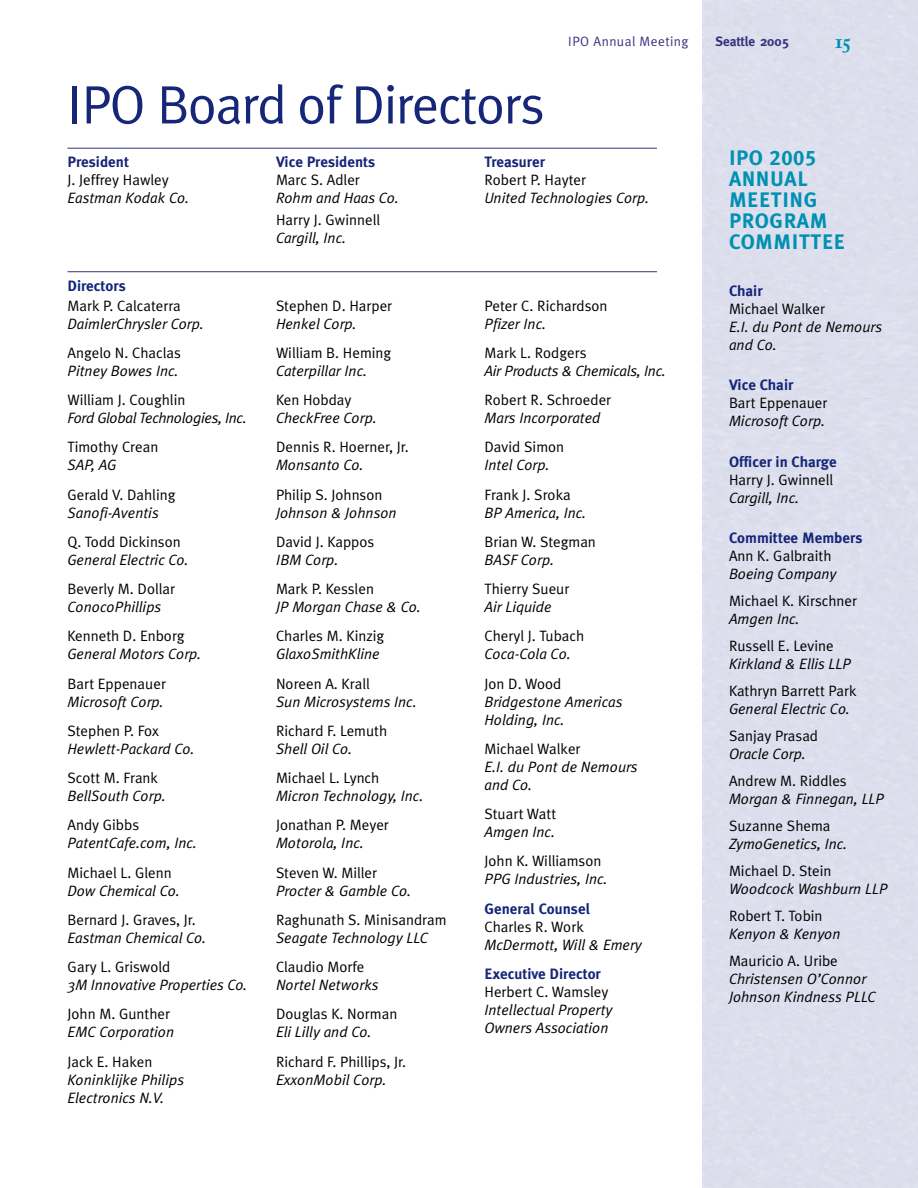
<style>
.page{position:relative;width:918px;height:1188px;background:#fff}
.page>*{position:absolute;margin:0;border:0;box-sizing:border-box;transform-origin:0 0}
.t1{font:54px "Meta Plus Normal";letter-spacing:-.025em;color:#162678}
.t2{font:21px/21px "Meta Plus Bold Caps";letter-spacing:.025em;color:#0090b2}
.t3{font:italic 15px/18px "Meta Plus Normal";color:#000}
.t4{font:15px "Meta Plus Normal";color:#000}
.t5{font:700 15px "Meta Plus";color:#162678}
.t6{font:italic 15px "Meta Plus Normal";letter-spacing:-.02em;color:#000}
.t7{font:13.5px "Meta Plus Normal";letter-spacing:.03em;color:#39357d}
.t8{font:700 13.5px "Meta";color:#39357d}
</style>
<div class="page">
<hr style="left:68px;top:271px;width:589px;height:1px;background:#39357d">
<hr style="left:68px;top:148px;width:589px;height:1px;background:#39357d">
<svg style="left:836px;top:38px;width:14px;height:14px"></svg>
<h1 class="t1" style="left:68px;top:84px;width:479px">IPO Board of Directors</h1>
<p class="t7" style="left:568px;top:36px;width:122px">IPO Annual Meeting</p>
<p class="t8" style="left:716px;top:36px;width:75px">Seattle 2005</p>
<p class="t5" style="left:68px;top:155px;width:63px">President</p>
<p class="t4" style="left:68px;top:174px;width:103px">J. Jeffrey Hawley</p>
<p class="t3" style="left:68px;top:190px;width:123px">Eastman Kodak Co.</p>
<p class="t5" style="left:68px;top:280px;width:60px">Directors</p>
<p class="t4" style="left:68px;top:300px;width:115px">Mark P. Calcaterra</p>
<p class="t3" style="left:68px;top:316px;width:138px">DaimlerChrysler Corp.</p>
<p class="t4" style="left:68px;top:347px;width:115px">Angelo N. Chaclas</p>
<p class="t3" style="left:68px;top:363px;width:113px">Pitney Bowes Inc.</p>
<p class="t4" style="left:68px;top:394px;width:119px">William J. Coughlin</p>
<p class="t6" style="left:68px;top:412px;width:181px">Ford Global Technologies, Inc.</p>
<p class="t4" style="left:68px;top:441px;width:92px">Timothy Crean</p>
<p class="t3" style="left:68px;top:457px;width:50px">SAP, AG</p>
<p class="t4" style="left:68px;top:489px;width:110px">Gerald V. Dahling</p>
<p class="t3" style="left:68px;top:505px;width:93px">Sanofi-Aventis</p>
<p class="t4" style="left:68px;top:536px;width:115px">Q. Todd Dickinson</p>
<p class="t3" style="left:68px;top:552px;width:123px">General Electric Co.</p>
<p class="t4" style="left:68px;top:583px;width:109px">Beverly M. Dollar</p>
<p class="t3" style="left:68px;top:599px;width:95px">ConocoPhillips</p>
<p class="t4" style="left:68px;top:630px;width:119px">Kenneth D. Enborg</p>
<p class="t3" style="left:68px;top:646px;width:135px">General Motors Corp.</p>
<p class="t4" style="left:68px;top:678px;width:100px">Bart Eppenauer</p>
<p class="t3" style="left:68px;top:694px;width:98px">Microsoft Corp.</p>
<p class="t4" style="left:68px;top:725px;width:93px">Stephen P. Fox</p>
<p class="t3" style="left:68px;top:741px;width:129px">Hewlett-Packard Co.</p>
<p class="t4" style="left:68px;top:772px;width:92px">Scott M. Frank</p>
<p class="t3" style="left:68px;top:788px;width:100px">BellSouth Corp.</p>
<p class="t4" style="left:68px;top:819px;width:73px">Andy Gibbs</p>
<p class="t3" style="left:68px;top:835px;width:131px">PatentCafe.com, Inc.</p>
<p class="t4" style="left:68px;top:867px;width:106px">Michael L. Glenn</p>
<p class="t3" style="left:68px;top:883px;width:114px">Dow Chemical Co.</p>
<p class="t4" style="left:68px;top:914px;width:130px">Bernard J. Graves, Jr.</p>
<p class="t3" style="left:68px;top:930px;width:140px">Eastman Chemical Co.</p>
<p class="t4" style="left:68px;top:961px;width:104px">Gary L. Griswold</p>
<p class="t3" style="left:68px;top:977px;width:181px">3M Innovative Properties Co.</p>
<p class="t4" style="left:68px;top:1008px;width:104px">John M. Gunther</p>
<p class="t3" style="left:68px;top:1024px;width:108px">EMC Corporation</p>
<p class="t4" style="left:68px;top:1056px;width:86px">Jack E. Haken</p>
<p class="t3" style="left:68px;top:1072px;width:118px">Koninklijke Philips<br>Electronics N.V.</p>
<p class="t5" style="left:276px;top:155px;width:101px">Vice Presidents</p>
<p class="t4" style="left:276px;top:174px;width:85px">Marc S. Adler</p>
<p class="t3" style="left:276px;top:190px;width:124px">Rohm and Haas Co.</p>
<p class="t4" style="left:276px;top:214px;width:106px">Harry J. Gwinnell</p>
<p class="t3" style="left:276px;top:230px;width:72px">Cargill, Inc.</p>
<p class="t4" style="left:276px;top:300px;width:118px">Stephen D. Harper</p>
<p class="t3" style="left:276px;top:316px;width:82px">Henkel Corp.</p>
<p class="t4" style="left:276px;top:347px;width:117px">William B. Heming</p>
<p class="t3" style="left:276px;top:363px;width:93px">Caterpillar Inc.</p>
<p class="t4" style="left:276px;top:394px;width:77px">Ken Hobday</p>
<p class="t3" style="left:276px;top:410px;width:102px">CheckFree Corp.</p>
<p class="t4" style="left:276px;top:441px;width:134px">Dennis R. Hoerner, Jr.</p>
<p class="t3" style="left:276px;top:457px;width:89px">Monsanto Co.</p>
<p class="t4" style="left:276px;top:489px;width:108px">Philip S. Johnson</p>
<p class="t3" style="left:276px;top:505px;width:122px">Johnson &amp; Johnson</p>
<p class="t4" style="left:276px;top:536px;width:100px">David J. Kappos</p>
<p class="t3" style="left:276px;top:552px;width:64px">IBM Corp.</p>
<p class="t4" style="left:276px;top:583px;width:99px">Mark P. Kesslen</p>
<p class="t3" style="left:276px;top:599px;width:146px">JP Morgan Chase &amp; Co.</p>
<p class="t4" style="left:276px;top:630px;width:110px">Charles M. Kinzig</p>
<p class="t3" style="left:276px;top:646px;width:105px">GlaxoSmithKline</p>
<p class="t4" style="left:276px;top:678px;width:95px">Noreen A. Krall</p>
<p class="t3" style="left:276px;top:694px;width:142px">Sun Microsystems Inc.</p>
<p class="t4" style="left:276px;top:725px;width:113px">Richard F. Lemuth</p>
<p class="t3" style="left:276px;top:741px;width:78px">Shell Oil Co.</p>
<p class="t4" style="left:276px;top:772px;width:105px">Michael L. Lynch</p>
<p class="t3" style="left:276px;top:788px;width:149px">Micron Technology, Inc.</p>
<p class="t4" style="left:276px;top:819px;width:114px">Jonathan P. Meyer</p>
<p class="t3" style="left:276px;top:835px;width:89px">Motorola, Inc.</p>
<p class="t4" style="left:276px;top:867px;width:103px">Steven W. Miller</p>
<p class="t3" style="left:276px;top:883px;width:137px">Procter &amp; Gamble Co.</p>
<p class="t4" style="left:276px;top:914px;width:172px">Raghunath S. Minisandram</p>
<p class="t3" style="left:276px;top:930px;width:154px">Seagate Technology LLC</p>
<p class="t4" style="left:276px;top:961px;width:90px">Claudio Morfe</p>
<p class="t3" style="left:276px;top:977px;width:104px">Nortel Networks</p>
<p class="t4" style="left:276px;top:1008px;width:123px">Douglas K. Norman</p>
<p class="t3" style="left:276px;top:1024px;width:97px">Eli Lilly and Co.</p>
<p class="t4" style="left:276px;top:1056px;width:132px">Richard F. Phillips, Jr.</p>
<p class="t3" style="left:276px;top:1072px;width:112px">ExxonMobil Corp.</p>
<p class="t5" style="left:484px;top:155px;width:62px">Treasurer</p>
<p class="t4" style="left:484px;top:174px;width:103px">Robert P. Hayter</p>
<p class="t3" style="left:484px;top:190px;width:166px">United Technologies Corp.</p>
<p class="t4" style="left:484px;top:300px;width:125px">Peter C. Richardson</p>
<p class="t3" style="left:484px;top:316px;width:63px">Pfizer Inc.</p>
<p class="t4" style="left:484px;top:347px;width:104px">Mark L. Rodgers</p>
<p class="t3" style="left:484px;top:363px;width:183px">Air Products &amp; Chemicals, Inc.</p>
<p class="t4" style="left:484px;top:394px;width:128px">Robert R. Schroeder</p>
<p class="t3" style="left:484px;top:410px;width:118px">Mars Incorporated</p>
<p class="t4" style="left:484px;top:441px;width:81px">David Simon</p>
<p class="t3" style="left:484px;top:457px;width:67px">Intel Corp.</p>
<p class="t4" style="left:484px;top:489px;width:88px">Frank J. Sroka</p>
<p class="t3" style="left:484px;top:505px;width:103px">BP America, Inc.</p>
<p class="t4" style="left:484px;top:536px;width:113px">Brian W. Stegman</p>
<p class="t3" style="left:484px;top:552px;width:71px">BASF Corp.</p>
<p class="t4" style="left:484px;top:583px;width:87px">Thierry Sueur</p>
<p class="t3" style="left:484px;top:599px;width:69px">Air Liquide</p>
<p class="t4" style="left:484px;top:630px;width:101px">Cheryl J. Tubach</p>
<p class="t3" style="left:484px;top:646px;width:88px">Coca-Cola Co.</p>
<p class="t4" style="left:484px;top:678px;width:78px">Jon D. Wood</p>
<p class="t3" style="left:484px;top:694px;width:139px">Bridgestone Americas<br>Holding, Inc.</p>
<p class="t4" style="left:484px;top:743px;width:98px">Michael Walker</p>
<p class="t3" style="left:484px;top:759px;width:155px">E.I. du Pont de Nemours and Co.</p>
<p class="t4" style="left:484px;top:808px;width:73px">Stuart Watt</p>
<p class="t3" style="left:484px;top:824px;width:72px">Amgen Inc.</p>
<p class="t4" style="left:484px;top:855px;width:118px">John K. Williamson</p>
<p class="t3" style="left:484px;top:871px;width:125px">PPG Industries, Inc.</p>
<p class="t5" style="left:484px;top:903px;width:107px">General Counsel</p>
<p class="t4" style="left:484px;top:921px;width:101px">Charles R. Work</p>
<p class="t3" style="left:484px;top:937px;width:159px">McDermott, Will &amp; Emery</p>
<p class="t5" style="left:484px;top:968px;width:118px">Executive Director</p>
<p class="t4" style="left:484px;top:986px;width:125px">Herbert C. Wamsley</p>
<p class="t3" style="left:484px;top:1002px;width:130px">Intellectual Property<br>Owners Association</p>
<h2 class="t2" style="left:729px;top:147px;width:118px">IPO 2005<br>ANNUAL<br>MEETING<br>PROGRAM<br>COMMITTEE</h2>
<p class="t5" style="left:729px;top:285px;width:35px">Chair</p>
<p class="t4" style="left:729px;top:303px;width:98px">Michael Walker</p>
<p class="t3" style="left:729px;top:319px;width:155px">E.I. du Pont de Nemours and Co.</p>
<p class="t5" style="left:729px;top:379px;width:66px">Vice Chair</p>
<p class="t4" style="left:729px;top:397px;width:100px">Bart Eppenauer</p>
<p class="t3" style="left:729px;top:413px;width:98px">Microsoft Corp.</p>
<p class="t5" style="left:729px;top:456px;width:109px">Officer in Charge</p>
<p class="t4" style="left:729px;top:474px;width:106px">Harry J. Gwinnell</p>
<p class="t3" style="left:729px;top:490px;width:72px">Cargill, Inc.</p>
<p class="t5" style="left:729px;top:532px;width:135px">Committee Members</p>
<p class="t4" style="left:729px;top:550px;width:104px">Ann K. Galbraith</p>
<p class="t3" style="left:729px;top:566px;width:109px">Boeing Company</p>
<p class="t4" style="left:729px;top:595px;width:130px">Michael K. Kirschner</p>
<p class="t3" style="left:729px;top:611px;width:72px">Amgen Inc.</p>
<p class="t4" style="left:729px;top:640px;width:106px">Russell E. Levine</p>
<p class="t3" style="left:729px;top:656px;width:124px">Kirkland &amp; Ellis LLP</p>
<p class="t4" style="left:729px;top:685px;width:129px">Kathryn Barrett Park</p>
<p class="t3" style="left:729px;top:701px;width:122px">General Electric Co.</p>
<p class="t4" style="left:729px;top:730px;width:91px">Sanjay Prasad</p>
<p class="t3" style="left:729px;top:746px;width:78px">Oracle Corp.</p>
<p class="t4" style="left:729px;top:775px;width:119px">Andrew M. Riddles</p>
<p class="t3" style="left:729px;top:791px;width:157px">Morgan &amp; Finnegan, LLP</p>
<p class="t4" style="left:729px;top:820px;width:103px">Suzanne Shema</p>
<p class="t3" style="left:729px;top:836px;width:120px">ZymoGenetics, Inc.</p>
<p class="t4" style="left:729px;top:865px;width:104px">Michael D. Stein</p>
<p class="t3" style="left:729px;top:881px;width:160px">Woodcock Washburn LLP</p>
<p class="t4" style="left:729px;top:910px;width:95px">Robert T. Tobin</p>
<p class="t3" style="left:729px;top:926px;width:113px">Kenyon &amp; Kenyon</p>
<p class="t4" style="left:729px;top:955px;width:110px">Mauricio A. Uribe</p>
<p class="t3" style="left:729px;top:971px;width:148px">Christensen O’Connor<br>Johnson Kindness PLLC</p>
</div>
